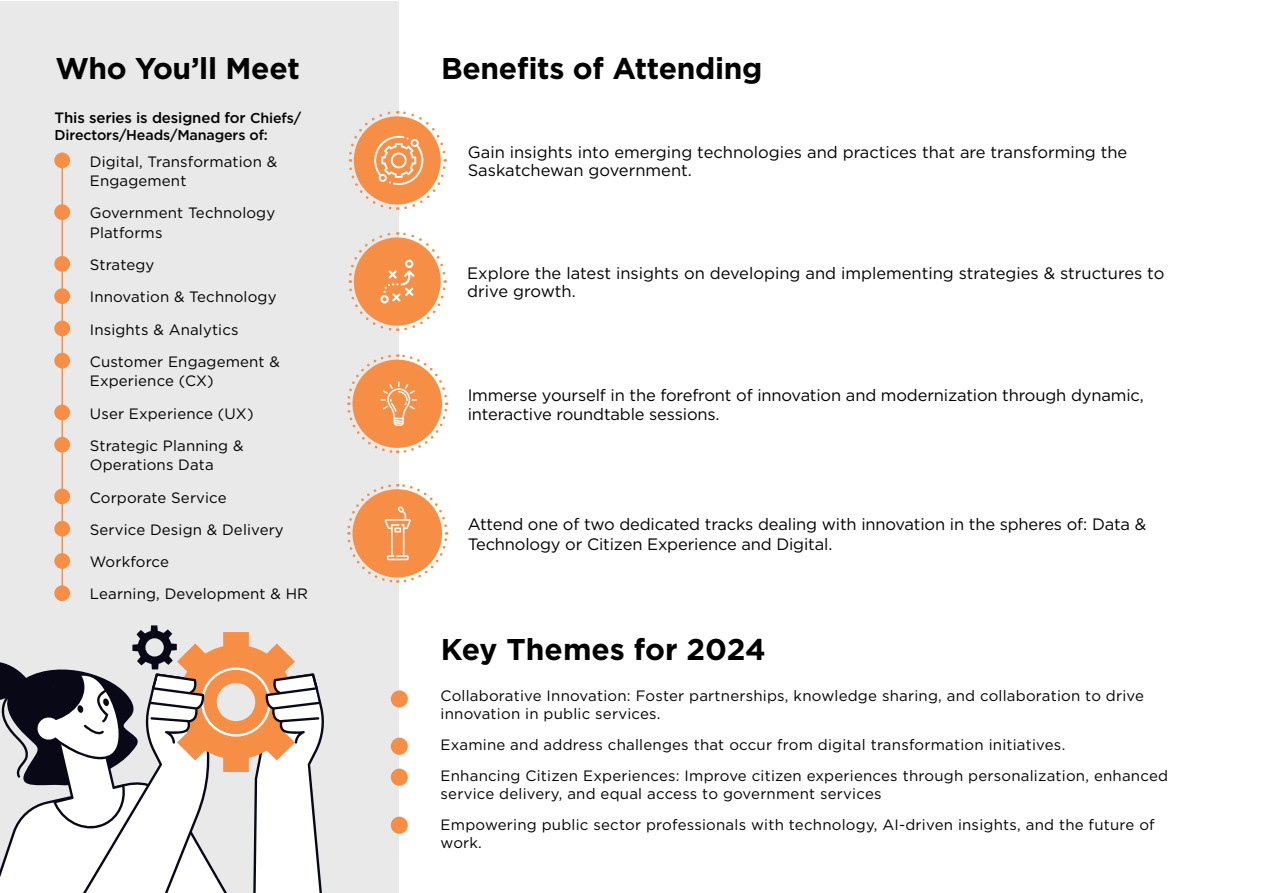
<style>
.page{position:relative;width:1263px;height:893px;background:#fff}
.page>*{position:absolute;margin:0;border:0;box-sizing:border-box;transform-origin:0 0}
.t1{font:700 30px "Gotham";letter-spacing:-.01em;color:#000}
.t2{font:16.5px/19.4px "Gotham";letter-spacing:-.01em;color:#000}
.t3{font:15px/19.5px "Gotham";letter-spacing:.01em;color:#000}
.t4{font:500 15px "Gotham";letter-spacing:-.01em;color:#000}
.t5{font:500 14.25px "Gotham";letter-spacing:-.01em;color:#000}
.s1{font-size:14.25px}
.s2{font-size:60px;color:#f78e46}
</style>
<div class="page">
<div style="left:0;top:1px;width:399px;height:892px;background:#e9e9ea"></div>
<div style="left:391px;top:690px;width:17px;height:18px;background:#f78e46;border-radius:50%"></div>
<div style="left:391px;top:738px;width:17px;height:17px;background:#f78e46;border-radius:50%"></div>
<div style="left:391px;top:769px;width:17px;height:17px;background:#f78e46;border-radius:50%"></div>
<div style="left:391px;top:817px;width:17px;height:17px;background:#f78e46;border-radius:50%"></div>
<hr style="left:62px;top:159px;width:1px;height:439px;background:#f78e46">
<svg style="left:0;top:625px;width:324px;height:268px"></svg>
<svg style="left:347px;top:354px;width:102px;height:100px"></svg>
<svg style="left:347px;top:483px;width:102px;height:100px"></svg>
<svg style="left:348px;top:111px;width:99px;height:99px"></svg>
<svg style="left:348px;top:232px;width:99px;height:99px"></svg>
<h1 class="t1" style="left:55px;top:49px;width:246px">Who You’ll Meet</h1>
<p class="t4" style="left:55px;top:108px;width:248px">This series is designed for <span class="s1">Chiefs/</span></p>
<p class="t5" style="left:55px;top:126px;width:215px">Directors/Heads/Managers of:</p>
<p class="t3" style="left:90px;top:151px;width:189px;text-indent:-42px"><span class="s2">•</span> Digital, Transformation &amp;<br>Engagement</p>
<p class="t3" style="left:90px;top:203px;width:187px;text-indent:-42px"><span class="s2">•</span> Government Technology<br>Platforms</p>
<p class="t3" style="left:48px;top:255px;width:108px"><span class="s2">•</span> Strategy</p>
<p class="t3" style="left:48px;top:287px;width:230px"><span class="s2">•</span> Innovation &amp; Technology</p>
<p class="t3" style="left:48px;top:319px;width:192px"><span class="s2">•</span> Insights &amp; Analytics</p>
<p class="t3" style="left:90px;top:351px;width:192px;text-indent:-42px"><span class="s2">•</span> Customer Engagement &amp;<br>Experience (CX)</p>
<p class="t3" style="left:48px;top:403px;width:207px"><span class="s2">•</span> User Experience (UX)</p>
<p class="t3" style="left:90px;top:435px;width:155px;text-indent:-42px"><span class="s2">•</span> Strategic Planning &amp;<br>Operations Data</p>
<p class="t3" style="left:48px;top:487px;width:180px"><span class="s2">•</span> Corporate Service</p>
<p class="t3" style="left:48px;top:519px;width:237px"><span class="s2">•</span> Service Design &amp; Delivery</p>
<p class="t3" style="left:48px;top:552px;width:123px"><span class="s2">•</span> Workforce</p>
<p class="t3" style="left:48px;top:584px;width:262px"><span class="s2">•</span> Learning, Development &amp; HR</p>
<h1 class="t1" style="left:441px;top:49px;width:323px">Benefits of Attending</h1>
<p class="t2" style="left:468px;top:143px;width:661px;line-height:18px">Gain insights into emerging technologies and practices that are transforming the<br>Saskatchewan government.</p>
<p class="t2" style="left:467px;top:264px;width:699px;line-height:18px">Explore the latest insights on developing and implementing strategies &amp; structures to drive growth.</p>
<p class="t2" style="left:468px;top:385px;width:678px">Immerse yourself in the forefront of innovation and modernization through dynamic, interactive roundtable sessions.</p>
<p class="t2" style="left:468px;top:514px;width:680px">Attend one of two dedicated tracks dealing with innovation in the spheres of: Data &amp;<br>Technology or Citizen Experience and Digital.</p>
<h1 class="t1" style="left:441px;top:630px;width:326px">Key Themes for 2024</h1>
<p class="t3" style="left:441px;top:687px;width:705px;line-height:18px">Collaborative Innovation: Foster partnerships, knowledge sharing, and collaboration to drive innovation in public services.</p>
<p class="t3" style="left:441px;top:729px;width:729px;line-height:30.8px">Examine and address challenges that occur from digital transformation initiatives.<br>Enhancing Citizen Experiences: Improve citizen experiences through personalization, enhanced</p>
<p class="t3" style="left:441px;top:778px;width:716px;line-height:30.8px">service delivery, and equal access to government services<br>Empowering public sector professionals with technology, AI-driven insights, and the future of</p>
<p class="t3" style="left:441px;top:832px;width:43px">work.</p>
</div>
